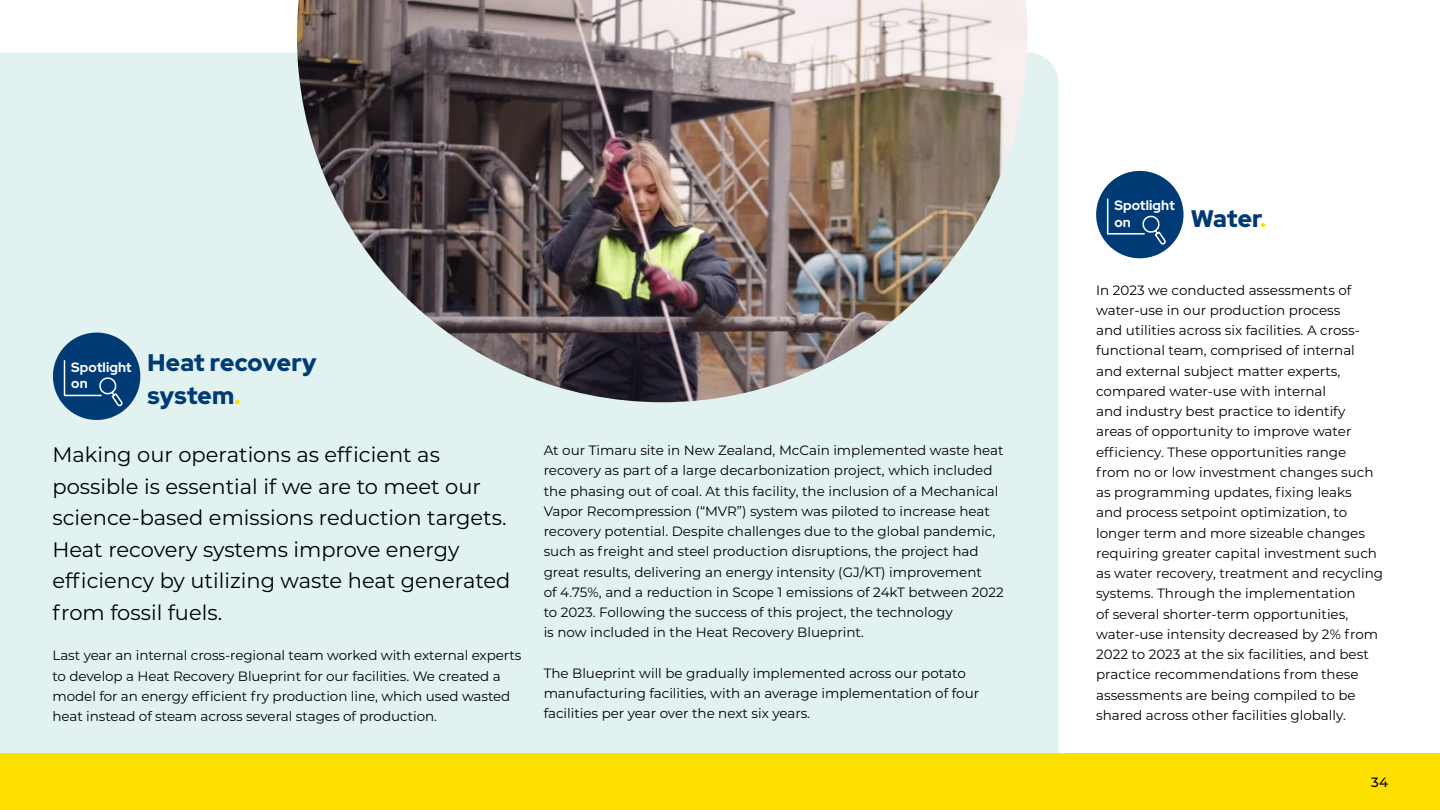
<style>
.page{position:relative;width:1440px;height:810px;background:#fff}
.page>*{position:absolute;margin:0;border:0;box-sizing:border-box;transform-origin:0 0}
.t1{font:900 24px/33px "Red Hat Display";letter-spacing:.005em;color:#003b75}
.t2{font:21px/31.5px "Montserrat";color:#000}
.t3{font:13.5px/20.2px "Montserrat";color:#000}
.t4{font:800 13.5px/16.5px "Red Hat Display";letter-spacing:.01em;color:#fff}
.t5{font:500 13.5px "Montserrat";color:#000}
.s1{color:#fee000}
</style>
<div class="page">
<div style="left:0;top:52px;width:1058px;height:702px;background:#e1f2f1"></div>
<div style="left:53px;top:333px;width:87px;height:87px;background:#003b75;border-radius:50%"></div>
<svg style="left:63px;top:360px;width:60px;height:46px"></svg>
<img style="left:297px;top:0;width:731px;height:402px">
<div style="left:1096px;top:171px;width:88px;height:87px;background:#003b75;border-radius:50%"></div>
<svg style="left:1106px;top:198px;width:60px;height:47px"></svg>
<div style="left:0;top:754px;width:1440px;height:56px;background:#fee000"></div>
<p class="t4" style="left:71px;top:359px;width:62px">Spotlight on</p>
<h1 class="t1" style="left:148px;top:346px;width:171px">Heat recovery system<span class="s1">.</span></h1>
<h2 class="t2" style="left:52px;top:439px;width:460px">Making our operations as efficient as possible is essential if we are to meet our science-based emissions reduction targets.<br>Heat recovery systems improve energy efficiency by utilizing waste heat generated from fossil fuels.</h2>
<p class="t3" style="left:52px;top:645px;width:470px">Last year an internal cross-regional team worked with external experts to develop a Heat Recovery Blueprint for our facilities. We created a model for an energy efficient fry production line, which used wasted heat instead of steam across several stages of production.</p>
<p class="t3" style="left:544px;top:440px;width:462px">At our Timaru site in New Zealand, McCain implemented waste heat recovery as part of a large decarbonization project, which included the phasing out of coal. At this facility, the inclusion of a Mechanical Vapor Recompression (“MVR”) system was piloted to increase heat recovery potential. Despite challenges due to the global pandemic, such as freight and steel production disruptions, the project had great results, delivering an energy intensity (GJ/KT) improvement<br>of 4.75%, and a reduction in Scope 1 emissions of 24kT between 2022 to 2023. Following the success of this project, the technology<br>is now included in the Heat Recovery Blueprint.</p>
<p class="t3" style="left:544px;top:663px;width:437px">The Blueprint will be gradually implemented across our potato manufacturing facilities, with an average implementation of four facilities per year over the next six years.</p>
<p class="t4" style="left:1114px;top:197px;width:62px">Spotlight on</p>
<h1 class="t1" style="left:1191px;top:202px;width:77px">Water<span class="s1">.</span></h1>
<p class="t3" style="left:1096px;top:279px;width:289px">In 2023 we conducted assessments of water-use in our production process<br>and utilities across six facilities. A cross&shy;functional team, comprised of internal and external subject matter experts, compared water-use with internal<br>and industry best practice to identify areas of opportunity to improve water efficiency. These opportunities range from no or low investment changes such as programming updates, fixing leaks<br>and process setpoint optimization, to longer term and more sizeable changes requiring greater capital investment such as water recovery, treatment and recycling systems. Through the implementation<br>of several shorter-term opportunities, water-use intensity decreased by 2% from 2022 to 2023 at the six facilities, and best practice recommendations from these assessments are being compiled to be shared across other facilities globally.</p>
<p class="t5" style="left:1371px;top:772px;width:18px">34</p>
</div>
